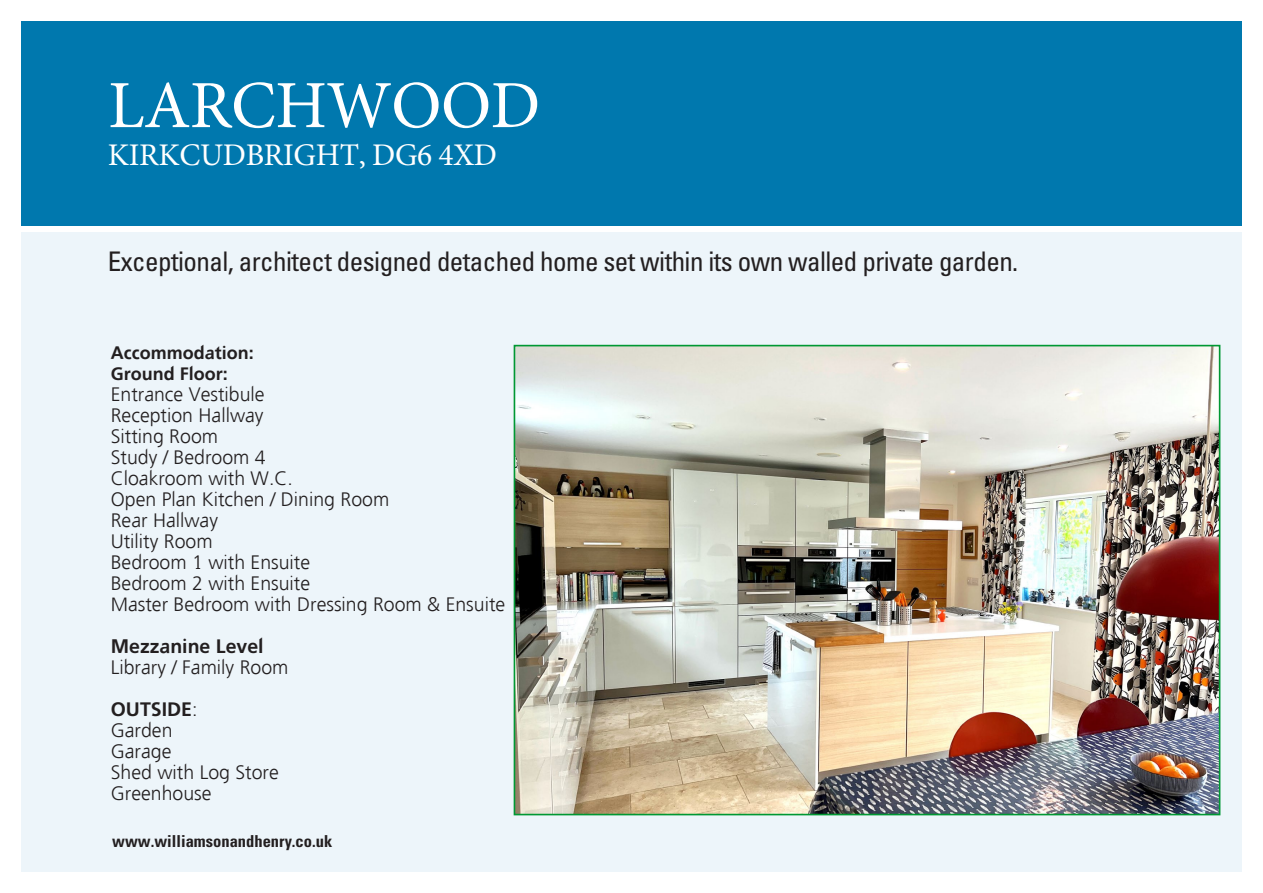
<style>
.page{position:relative;width:1263px;height:893px;background:#fff}
.page>*{position:absolute;margin:0;border:0;box-sizing:border-box;transform-origin:0 0}
.Front_Text{font:67.5px "Minion Pro";letter-spacing:-.01em;color:#fff}
.Front_Text-2{font:31.5px "Minion Pro";letter-spacing:-.01em;color:#fff}
.Front_Text-3{font:condensed 27px "Univers LT Std";letter-spacing:-.02em;color:#231f20}
.Paragraph_Style_2{font:300 19.5px "Freeway";color:#231f20}
.Paragraph_Style_2-2{font:19.5px "Freeway Demi";color:#231f20}
.t1{font:18px "Freeway Demi";color:#231f20}
.t2{font:700 condensed 16.5px "Univers LT Std";color:#231f20}
.s1{font-family:"Freeway";font-weight:300}
</style>
<div class="page">
<div style="left:21px;top:21px;width:1221px;height:205px;background:#0078ae"></div>
<div style="left:21px;top:233px;width:1221px;height:639px;background:#edf5fa"></div>
<img style="left:517px;top:348px;width:700px;height:464px">
<div style="left:514px;top:345px;width:706px;height:470px;border:2px solid #009833"></div>
<p class="Front_Text" style="left:108px;top:60px;width:434px">LARCHWOOD</p>
<p class="Front_Text-2" style="left:108px;top:134px;width:390px">KIRKCUDBRIGHT, DG6 4XD</p>
<p class="Front_Text-3" style="left:108px;top:245px;width:912px">Exceptional, architect designed detached home set within its own walled private garden.</p>
<p class="t1" style="left:111px;top:343px;width:144px">Accommodation:</p>
<p class="t1" style="left:111px;top:364px;width:118px">Ground Floor:</p>
<p class="Paragraph_Style_2" style="left:111px;top:383px;width:155px">Entrance Vestibule</p>
<p class="Paragraph_Style_2" style="left:111px;top:404px;width:154px">Reception Hallway</p>
<p class="Paragraph_Style_2" style="left:111px;top:425px;width:109px">Sitting Room</p>
<p class="Paragraph_Style_2" style="left:111px;top:446px;width:156px">Study / Bedroom 4</p>
<p class="Paragraph_Style_2" style="left:111px;top:467px;width:184px">Cloakroom with W.C.</p>
<p class="Paragraph_Style_2" style="left:111px;top:488px;width:280px">Open Plan Kitchen / Dining Room</p>
<p class="Paragraph_Style_2" style="left:111px;top:509px;width:109px">Rear Hallway</p>
<p class="Paragraph_Style_2" style="left:111px;top:530px;width:103px">Utility Room</p>
<p class="Paragraph_Style_2" style="left:111px;top:551px;width:201px">Bedroom 1 with Ensuite</p>
<p class="Paragraph_Style_2" style="left:111px;top:572px;width:201px">Bedroom 2 with Ensuite</p>
<p class="Paragraph_Style_2" style="left:111px;top:593px;width:396px">Master Bedroom with Dressing Room &amp; Ensuite</p>
<p class="Paragraph_Style_2-2" style="left:111px;top:636px;width:154px">Mezzanine Level</p>
<p class="Paragraph_Style_2" style="left:111px;top:656px;width:179px">Library / Family Room</p>
<p class="Paragraph_Style_2-2" style="left:111px;top:699px;width:88px">OUTSIDE<span class="s1">:</span></p>
<p class="Paragraph_Style_2" style="left:111px;top:719px;width:63px">Garden</p>
<p class="Paragraph_Style_2" style="left:111px;top:740px;width:62px">Garage</p>
<p class="Paragraph_Style_2" style="left:111px;top:761px;width:169px">Shed with Log Store</p>
<p class="Paragraph_Style_2" style="left:111px;top:782px;width:102px">Greenhouse</p>
<p class="t2" style="left:112px;top:831px;width:221px">www.williamsonandhenry.co.uk</p>
</div>
